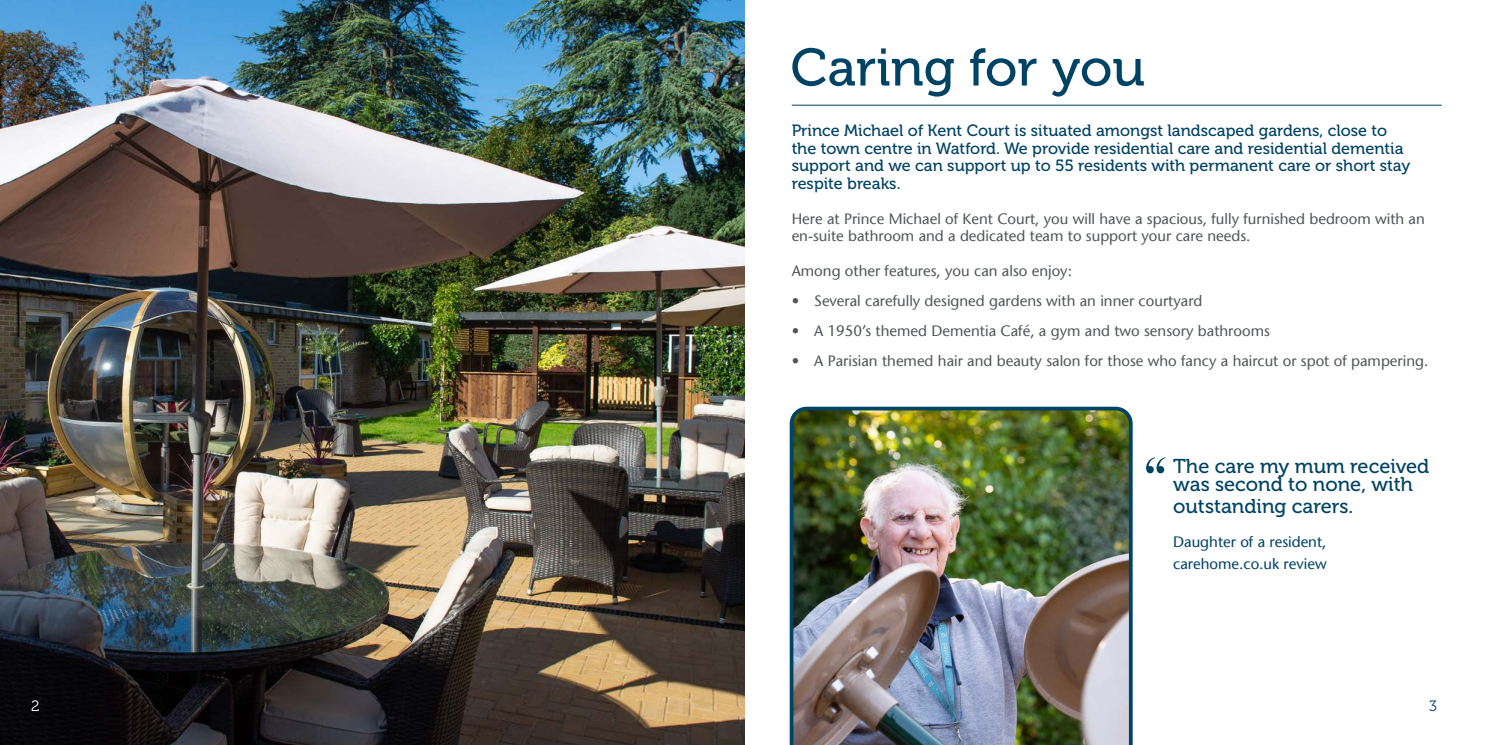
<style>
.page{position:relative;width:1489px;height:745px;background:#fff}
.page>*{position:absolute;margin:0;border:0;box-sizing:border-box;transform-origin:0 0}
.t1{font:62.5px "Bask Old Face";color:#004364}
.t2{font:52.5px "Museo 500";color:#004364}
.t3{font:20px "Museo 500";color:#004364}
.t4{font:16.25px/17.5px "Museo 500";color:#004364}
.t5{font:15px/17.5px "Stone Sans";color:#52555b}
.t6{font:15px "Stone Sans";color:#004364}
.t7{font:15px "Museo 300";color:#fff}
.t8{font:15px "Museo 300";color:#004364}
.s1{color:#fff}
</style>
<div class="page">
<hr style="left:791px;top:105px;width:650px;height:1px;background:#004364">
<img style="left:0;top:0;width:744px;height:744px">
<img style="left:789px;top:406px;width:343px;height:338px">
<p class="t2" style="left:790px;top:39px;width:356px">Caring for you</p>
<p class="t4" style="left:791px;top:122px;width:597px">Prince Michael of Kent Court is situated amongst landscaped gardens, close to</p>
<p class="t4" style="left:791px;top:139px;width:613px">the town centre in Watford. We provide residential care and residential dementia</p>
<p class="t4" style="left:791px;top:157px;width:620px">support and we can support up to 55 residents with permanent care or short stay respite breaks.</p>
<p class="t5" style="left:791px;top:209px;width:634px">Here at Prince Michael of Kent Court, you will have a spacious, fully furnished bedroom with an en-suite bathroom and a dedicated team to support your care needs.</p>
<p class="t5" style="left:791px;top:262px;width:282px">Among other features, you can also enjoy:</p>
<p class="t5" style="left:791px;top:292px;width:412px">• Several carefully designed gardens with an inner courtyard</p>
<p class="t5" style="left:791px;top:322px;width:480px">• A 1950’s themed Dementia Café, a gym and two sensory bathrooms</p>
<p class="t5" style="left:791px;top:352px;width:638px">• A Parisian themed hair and beauty salon for those who fancy a haircut or spot of pampering.</p>
<p class="t1" style="left:1143px;top:444px;width:27px">“</p>
<p class="t3" style="left:1173px;top:454px;width:258px">The care my mum received</p>
<p class="t3" style="left:1173px;top:473px;width:241px">was second to none, with</p>
<p class="t3" style="left:1173px;top:494px;width:182px">outstanding carers.</p>
<p class="t6" style="left:1173px;top:532px;width:155px">Daughter of a resident,</p>
<p class="t6" style="left:1173px;top:554px;width:155px">carehome.co.uk review</p>
<p class="t7" style="left:31px;top:697px;width:21px">22</p>
<p class="t8" style="left:1428px;top:697px;width:16px">3<span class="s1">3</span></p>
</div>
